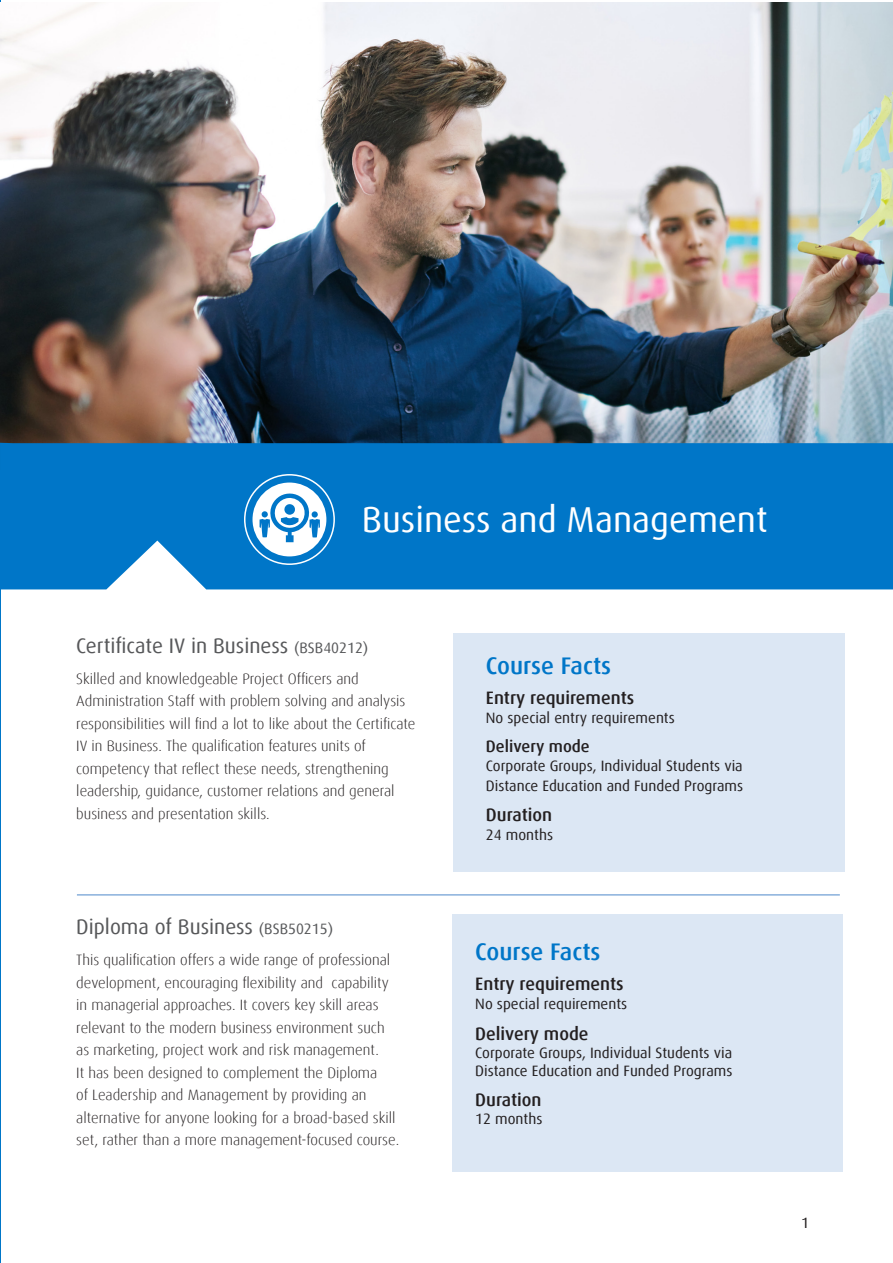
<style>
.page{position:relative;width:893px;height:1263px;background:#fff}
.page>*{position:absolute;margin:0;border:0;box-sizing:border-box;transform-origin:0 0}
.t1{font:36px "Dax";color:#fff}
.t2{font:500 24px "Dax";color:#0076c8}
.t3{font:21px "Dax";color:#57585a}
.t4{font:500 18px "Dax";color:#231f20}
.t5{font:500 16.5px "Dax";color:#231f20}
.t6{font:300 15px/22.5px "Dax";color:#231f20}
.t7{font:15px/19.5px "Dax";color:#231f20}
.s1{font-size:15px}
</style>
<div class="page">
<hr style="left:0;top:0;width:1px;height:1263px;background:#0076c8">
<img style="left:0;top:2px;width:893px;height:441px">
<div style="left:1px;top:443px;width:892px;height:146px;background:#0076c8"></div>
<div style="left:244px;top:474px;width:91px;height:91px;border:2px solid #fff;border-radius:50%"></div>
<div style="left:252px;top:482px;width:74px;height:74px;background:#fff;border-radius:50%"></div>
<svg style="left:260px;top:492px;width:60px;height:50px"></svg>
<div style="left:453px;top:633px;width:391px;height:239px;background:#dce7f4"></div>
<div style="left:453px;top:914px;width:390px;height:257px;background:#dce7f4"></div>
<hr style="left:77px;top:894px;width:763px;height:2px;background:#89b0dc">
<p class="t1" style="left:362px;top:499px;width:407px">Business and Management</p>
<p class="t3" style="left:76px;top:634px;width:294px">Certificate IV in Business <span class="s1">(BSB40212)</span></p>
<p class="t6" style="left:76px;top:667px;width:341px">Skilled and knowledgeable Project Officers and Administration Staff with problem solving and analysis responsibilities will find a lot to like about the Certificate IV in Business. The qualification features units of competency that reflect these needs, strengthening leadership, guidance, customer relations and general business and presentation skills.</p>
<p class="t3" style="left:76px;top:915px;width:258px">Diploma of Business <span class="s1">(BSB50215)</span></p>
<p class="t6" style="left:76px;top:949px;width:324px">This qualification offers a wide range of professional development, encouraging flexibility and capability in managerial approaches. It covers key skill areas relevant to the modern business environment such as marketing, project work and risk management.<br>It has been designed to complement the Diploma<br>of Leadership and Management by providing an alternative for anyone looking for a broad-based skill set, rather than a more management-focused course.</p>
<p class="t2" style="left:486px;top:652px;width:127px">Course Facts</p>
<p class="t4" style="left:486px;top:688px;width:150px">Entry requirements</p>
<p class="t7" style="left:486px;top:709px;width:190px">No special entry requirements</p>
<p class="t5" style="left:486px;top:737px;width:105px">Delivery mode</p>
<p class="t7" style="left:486px;top:756px;width:259px">Corporate Groups, Individual Students via<br>Distance Education and Funded Programs</p>
<p class="t4" style="left:486px;top:804px;width:68px">Duration</p>
<p class="t7" style="left:486px;top:825px;width:69px">24 months</p>
<p class="t2" style="left:475px;top:938px;width:127px">Course Facts</p>
<p class="t4" style="left:475px;top:974px;width:150px">Entry requirements</p>
<p class="t7" style="left:475px;top:995px;width:154px">No special requirements</p>
<p class="t4" style="left:475px;top:1023px;width:115px">Delivery mode</p>
<p class="t7" style="left:475px;top:1043px;width:259px;line-height:18px">Corporate Groups, Individual Students via<br>Distance Education and Funded Programs</p>
<p class="t4" style="left:475px;top:1089px;width:68px">Duration</p>
<p class="t7" style="left:475px;top:1109px;width:69px">12 months</p>
<p class="t7" style="left:801px;top:1213px;width:9px">1</p>
</div>
